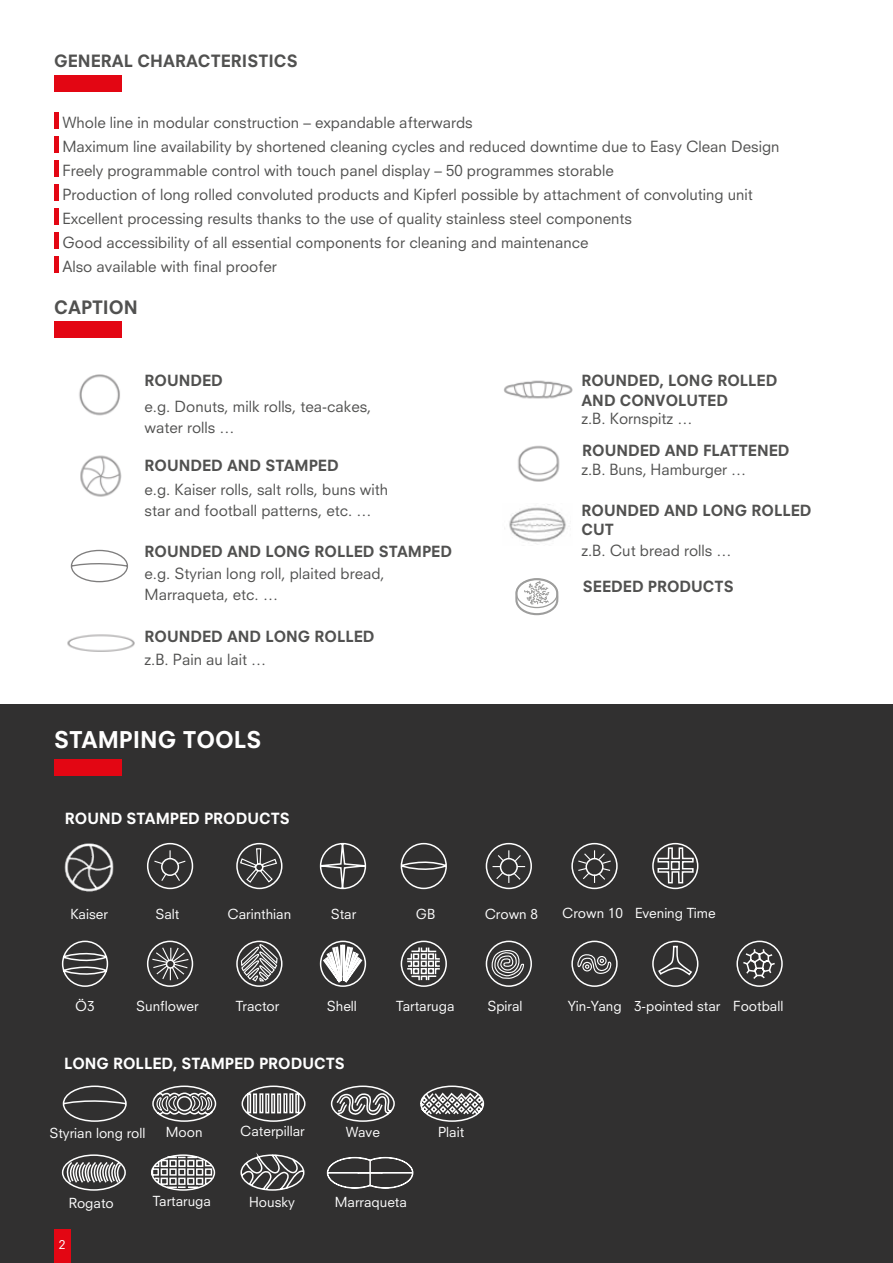
<style>
.page{position:relative;width:893px;height:1263px;background:#fff}
.page>*{position:absolute;margin:0;border:0;box-sizing:border-box;transform-origin:0 0}
.t1{font:800 22.5px "Neuzeit S";color:#fff}
.t2{font:800 18px "Neuzeit S";color:#515150}
.t3{font:800 16.5px "Neuzeit S";color:#515150}
.t4{font:15px/24px "Neuzeit S";color:#515150}
.t5{font:800 15px/19.5px "Neuzeit S";color:#515150}
.t6{font:800 15px "Neuzeit S";color:#fff}
.t7{font:13.5px "Neuzeit S";color:#fff}
.t8{font:12px "Neuzeit S";color:#fff}
</style>
<div class="page">
<div style="left:0;top:704px;width:893px;height:559px;background:#313030"></div>
<svg style="left:147px;top:842px;width:47px;height:48px"></svg>
<svg style="left:236px;top:842px;width:47px;height:48px"></svg>
<svg style="left:147px;top:940px;width:47px;height:47px"></svg>
<div style="left:320px;top:941px;width:46px;height:46px;border:2px solid #fff;border-radius:50%"></div>
<svg style="left:319px;top:944px;width:48px;height:43px"></svg>
<div style="left:571px;top:941px;width:47px;height:46px;border:2px solid #fff;border-radius:50%"></div>
<svg style="left:577px;top:954px;width:35px;height:20px"></svg>
<svg style="left:319px;top:842px;width:48px;height:48px"></svg>
<svg style="left:400px;top:842px;width:47px;height:48px"></svg>
<svg style="left:485px;top:842px;width:47px;height:48px"></svg>
<svg style="left:571px;top:842px;width:47px;height:48px"></svg>
<svg style="left:652px;top:842px;width:47px;height:48px"></svg>
<svg style="left:61px;top:940px;width:48px;height:47px"></svg>
<svg style="left:400px;top:940px;width:47px;height:47px"></svg>
<div style="left:486px;top:941px;width:46px;height:46px;border:2px solid #fff;border-radius:50%"></div>
<svg style="left:491px;top:948px;width:34px;height:31px"></svg>
<div style="left:236px;top:941px;width:46px;height:46px;border:2px solid #fff;border-radius:50%"></div>
<svg style="left:240px;top:941px;width:38px;height:45px"></svg>
<svg style="left:736px;top:940px;width:47px;height:47px"></svg>
<svg style="left:652px;top:940px;width:47px;height:47px"></svg>
<svg style="left:62px;top:1085px;width:65px;height:37px"></svg>
<svg style="left:241px;top:1085px;width:65px;height:37px"></svg>
<svg style="left:330px;top:1085px;width:65px;height:37px"></svg>
<svg style="left:420px;top:1085px;width:65px;height:37px"></svg>
<svg style="left:151px;top:1085px;width:66px;height:106px"></svg>
<svg style="left:240px;top:1154px;width:65px;height:37px"></svg>
<svg style="left:61px;top:1154px;width:65px;height:37px"></svg>
<svg style="left:327px;top:1157px;width:87px;height:32px"></svg>
<hr style="left:369px;top:1161px;width:2px;height:25px;background:#fff">
<img style="left:64px;top:843px;width:50px;height:49px">
<div style="left:54px;top:1229px;width:16px;height:34px;background:#e30613"></div>
<div style="left:54px;top:75px;width:68px;height:16px;background:#e30613"></div>
<div style="left:54px;top:321px;width:68px;height:17px;background:#e30613"></div>
<hr style="left:54px;top:112px;width:4px;height:16px;background:#e30613">
<hr style="left:54px;top:136px;width:4px;height:16px;background:#e30613">
<hr style="left:54px;top:160px;width:4px;height:16px;background:#e30613">
<hr style="left:54px;top:184px;width:4px;height:16px;background:#e30613">
<hr style="left:54px;top:208px;width:4px;height:16px;background:#e30613">
<hr style="left:54px;top:232px;width:4px;height:16px;background:#e30613">
<hr style="left:54px;top:256px;width:4px;height:16px;background:#e30613">
<img style="left:504px;top:380px;width:69px;height:19px">
<img style="left:67px;top:634px;width:68px;height:18px">
<img style="left:79px;top:374px;width:41px;height:42px">
<img style="left:509px;top:504px;width:57px;height:41px">
<img style="left:80px;top:455px;width:42px;height:42px">
<img style="left:518px;top:445px;width:42px;height:37px">
<svg style="left:70px;top:549px;width:58px;height:34px"></svg>
<svg style="left:515px;top:578px;width:44px;height:38px"></svg>
<div style="left:54px;top:759px;width:68px;height:16px;background:#e30613"></div>
<p class="t3" style="left:54px;top:51px;width:245px">GENERAL CHARACTERISTICS</p>
<p class="t4" style="left:62px;top:111px;width:719px">Whole line in modular construction – expandable afterwards<br>Maximum line availability by shortened cleaning cycles and reduced downtime due to Easy Clean Design Freely programmable control with touch panel display – 50 programmes storable<br>Production of long rolled convoluted products and Kipferl possible by attachment of convoluting unit Excellent processing results thanks to the use of quality stainless steel components<br>Good accessibility of all essential components for cleaning and maintenance<br>Also available with final proofer</p>
<p class="t2" style="left:54px;top:296px;width:85px">CAPTION</p>
<p class="t5" style="left:145px;top:370px;width:80px">ROUNDED</p>
<p class="t4" style="left:145px;top:396px;width:228px;line-height:21px">e.g. Donuts, milk rolls, tea-cakes, water rolls …</p>
<p class="t5" style="left:145px;top:455px;width:196px">ROUNDED AND STAMPED</p>
<p class="t4" style="left:145px;top:478px;width:245px;line-height:21px">e.g. Kaiser rolls, salt rolls, buns with star and football patterns, etc. …</p>
<p class="t5" style="left:145px;top:542px;width:309px">ROUNDED AND LONG ROLLED STAMPED</p>
<p class="t4" style="left:145px;top:563px;width:242px;line-height:21px">e.g. Styrian long roll, plaited bread,<br>Marraqueta, etc. …</p>
<p class="t5" style="left:145px;top:627px;width:231px">ROUNDED AND LONG ROLLED</p>
<p class="t4" style="left:145px;top:647px;width:123px">z.B. Pain au lait …</p>
<h1 class="t1" style="left:54px;top:726px;width:209px">STAMPING TOOLS</h1>
<p class="t6" style="left:65px;top:810px;width:226px">ROUND STAMPED PRODUCTS</p>
<p class="t5" style="left:581px;top:371px;width:197px">ROUNDED, LONG ROLLED<br>AND CONVOLUTED</p>
<p class="t5" style="left:582px;top:440px;width:209px">ROUNDED AND FLATTENED</p>
<p class="t4" style="left:581px;top:406px;width:112px">z.B. Kornspitz …</p>
<p class="t4" style="left:581px;top:458px;width:166px">z.B. Buns, Hamburger …</p>
<p class="t5" style="left:581px;top:500px;width:231px">ROUNDED AND LONG ROLLED<br>CUT</p>
<p class="t4" style="left:581px;top:539px;width:152px">z.B. Cut bread rolls …</p>
<p class="t5" style="left:583px;top:577px;width:152px">SEEDED PRODUCTS</p>
<p class="t7" style="left:70px;top:905px;width:39px">Kaiser</p>
<p class="t7" style="left:155px;top:906px;width:26px">Salt</p>
<p class="t7" style="left:227px;top:906px;width:65px">Carinthian</p>
<p class="t7" style="left:331px;top:906px;width:27px">Star</p>
<p class="t7" style="left:416px;top:906px;width:21px">GB</p>
<p class="t7" style="left:485px;top:906px;width:55px">Crown 8</p>
<p class="t7" style="left:562px;top:905px;width:62px">Crown 10</p>
<p class="t7" style="left:635px;top:905px;width:82px">Evening Time</p>
<p class="t7" style="left:75px;top:997px;width:21px">Ö3</p>
<p class="t7" style="left:136px;top:997px;width:64px">Sunflower</p>
<p class="t7" style="left:236px;top:998px;width:45px">Tractor</p>
<p class="t7" style="left:327px;top:998px;width:32px">Shell</p>
<p class="t7" style="left:396px;top:998px;width:60px">Tartaruga</p>
<p class="t7" style="left:487px;top:998px;width:37px">Spiral</p>
<p class="t7" style="left:568px;top:998px;width:217px">Yin-Yang 3-pointed star Football</p>
<p class="t6" style="left:64px;top:1054px;width:282px">LONG ROLLED, STAMPED PRODUCTS</p>
<p class="t7" style="left:49px;top:1124px;width:98px">Styrian long roll</p>
<p class="t7" style="left:240px;top:1123px;width:66px">Caterpillar</p>
<p class="t7" style="left:346px;top:1124px;width:36px">Wave</p>
<p class="t7" style="left:438px;top:1123px;width:28px">Plait</p>
<p class="t7" style="left:166px;top:1124px;width:38px">Moon</p>
<p class="t7" style="left:69px;top:1194px;width:47px">Rogato</p>
<p class="t7" style="left:153px;top:1192px;width:60px">Tartaruga</p>
<p class="t7" style="left:249px;top:1193px;width:47px">Housky</p>
<p class="t7" style="left:335px;top:1193px;width:74px">Marraqueta</p>
<p class="t8" style="left:59px;top:1237px;width:8px">2</p>
</div>
